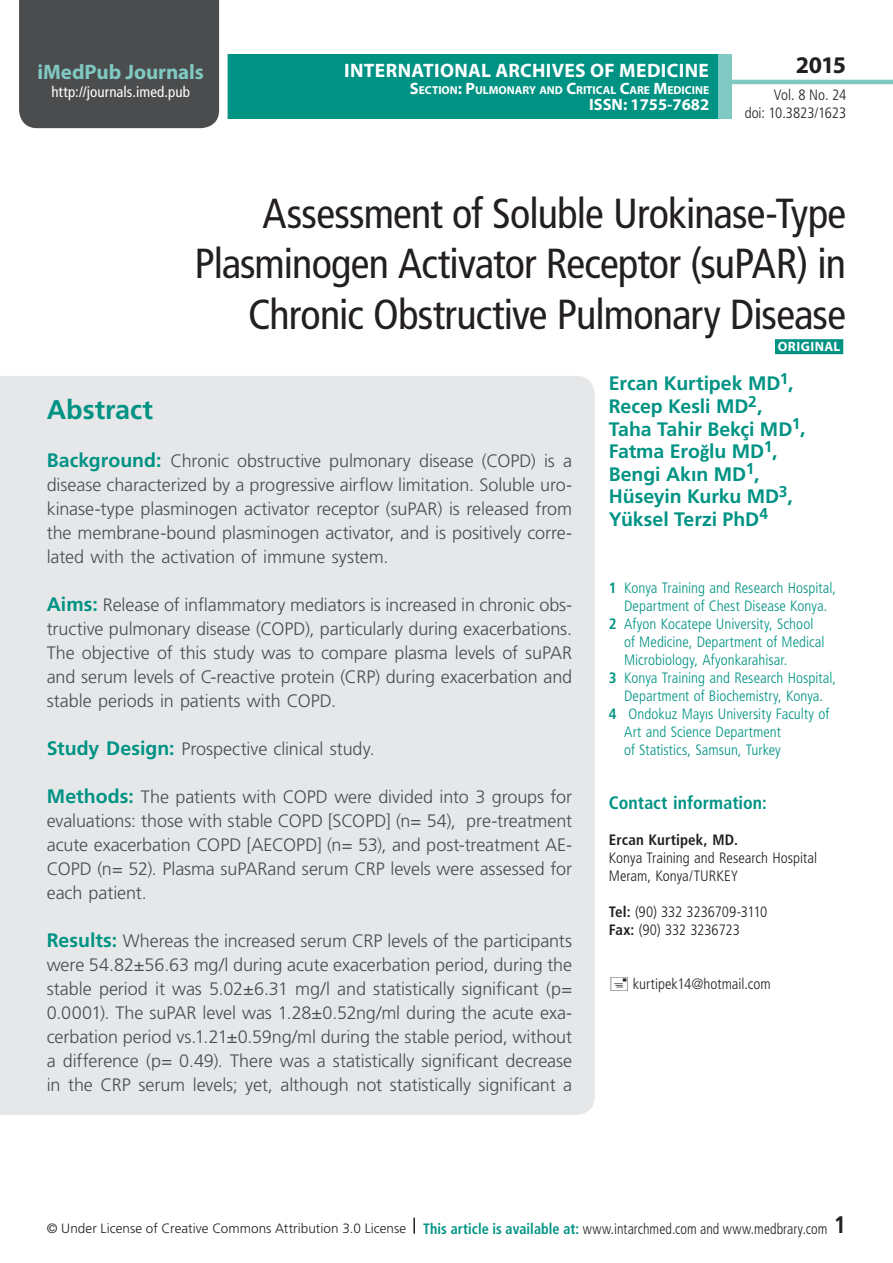
<style>
.page{position:relative;width:893px;height:1263px;background:#fff}
.page>*{position:absolute;margin:0;border:0;box-sizing:border-box;transform-origin:0 0}
.t1{font:condensed 42px/50.4px "Frutiger LT Std";letter-spacing:-.02em;color:#231f20;text-align:right}
.t2{font:700 27px "Frutiger LT Std";letter-spacing:-.005em;color:#009384}
.t3{font:700 24px "Myriad Pro";color:#231f20}
.t4{font:700 condensed 24px "Frutiger LT Std";color:#231f20}
.t5{font:700 21px "Myriad Pro";letter-spacing:-.005em;color:#80c9c2}
.t6{font:700 19.5px/22.5px "Frutiger LT Std";letter-spacing:-.005em;color:#009384}
.t7{font:700 19.5px "Myriad Pro";letter-spacing:.02em;color:#fff}
.t8{font:300 18px/24px "Frutiger LT Std";letter-spacing:-.005em;color:#4b4c4d;text-align:justify}
.t9{font:700 condensed 18px "Frutiger LT Std";color:#009384}
.t10{font:700 16.5px "Myriad Pro";color:#fff}
.t11{font:300 condensed 15px "Frutiger LT Std";color:#009384}
.t12{font:300 condensed 15px/18px "Frutiger LT Std";color:#231f20}
.t13{font:condensed 15px "Frutiger LT Std";letter-spacing:.005em;color:#fff}
.t14{font:700 condensed 15px "Frutiger LT Std";letter-spacing:.01em;color:#231f20}
.t15{font:300 13.5px "Frutiger LT Std";letter-spacing:.005em;color:#231f20}
.t16{font:700 13.5px "Myriad Pro";letter-spacing:.03em;color:#fff}
.t17{font:700 11.55px "Myriad Pro";color:#fff}
.s1{font-size:16.5px}
.s2{font-weight:700;font-size:19.5px;color:#009384}
.s3{font-family:"Calibri"}
.s4{font-weight:700}
.s5{font-weight:700;font-stretch:condensed;font-size:15px;color:#009384}
.s6{font-stretch:condensed;font-size:15px}
</style>
<div class="page">
<div style="left:23px;top:54px;width:762px;height:65px;background:#009384"></div>
<div style="left:732px;top:36px;width:161px;height:94px;background:#fff"></div>
<hr style="left:730px;top:80px;width:163px;height:4px;background:#80c9c2">
<div style="left:718px;top:54px;width:14px;height:65px;background:#80c9c2"></div>
<div style="left:19px;top:0;width:209px;height:129px;background:#4b4c4d"></div>
<svg style="left:413px;top:1218px;width:2px;height:16px"></svg>
<div style="left:0;top:376px;width:595px;height:739px;background:#e6e7e9"></div>
<div style="left:775px;top:339px;width:68px;height:15px;background:#009384"></div>
<p class="t5" style="left:37px;top:59px;width:168px">IMEDPUB JOURNALS</p>
<p class="t13" style="left:51px;top:83px;width:140px">http://journals.imed.pub</p>
<p class="t7" style="left:344px;top:58px;width:366px">INTERNATIONAL ARCHIVES OF MEDICINE</p>
<p class="t17" style="left:410px;top:82px;width:301px"><span class="s1">S</span>ECTION<span class="s1">: P</span>ULMONARY AND <span class="s1">C</span>RITICAL <span class="s1">C</span>ARE <span class="s1">M</span>EDICINE</p>
<p class="t10" style="left:589px;top:94px;width:122px">ISSN : 1755-7682</p>
<h3 class="t3" style="left:796px;top:49px;width:52px">2015</h3>
<p class="t12" style="left:745px;top:86px;width:103px;text-align:right">Vol. 8 No. 24<br>doi: 10.3823/1623</p>
<h1 class="t1" style="left:194px;top:188px;width:653px">Assessment of Soluble Urokinase-Type<br>Plasminogen Activator Receptor (suPAR) in<br>Chronic Obstructive Pulmonary Disease</h1>
<p class="t16" style="left:778px;top:338px;width:64px">ORIGINAL</p>
<h2 class="t2" style="left:47px;top:393px;width:108px">abstract</h2>
<p class="t8" style="left:47px;top:449px;width:527px"><span class="s2">Background:</span> Chronic obstructive pulmonary disease (COPD) is a disease characterized by a progressive airflow limitation. Soluble uro&shy;kinase-type plasminogen activator receptor (suPAR) is released from the membrane-bound plasminogen activator, and is positively corre&shy;lated with the activation of immune system.</p>
<p class="t8" style="left:47px;top:593px;width:527px"><span class="s2">Aims:</span> Release of inflammatory mediators is increased in chronic obs&shy;tructive pulmonary disease (COPD), particularly during exacerbations.<br>The objective of this study was to compare plasma levels of suPAR and serum levels of C-reactive protein (CRP) during exacerbation and stable periods in patients with COPD.</p>
<p class="t8" style="left:47px;top:737px;width:329px"><span class="s2">Study Design:</span> Prospective clinical study.</p>
<p class="t8" style="left:47px;top:785px;width:527px"><span class="s2">Methods:</span> The patients with COPD were divided into 3 groups for evaluations: those with stable COPD [SCOPD] (n= 54), pre-treatment acute exacerbation COPD [AECOPD] (n= 53), and post-treatment AE-COPD (n= 52). Plasma suPARand serum CRP levels were assessed for each patient.</p>
<p class="t8" style="left:47px;top:929px;width:527px"><span class="s2">Results:</span> Whereas the increased serum CRP levels of the participants were 54.82±56.63 mg/l during acute exacerbation period, during the stable period it was 5.02±6.31 mg/l and statistically significant (p= 0.0001). The suPAR level was 1.28±0.52ng/ml during the acute exa&shy;cerbation period vs.1.21±0.59ng/ml during the stable period, without a difference (p= 0.49). There was a statistically significant decrease in the CRP serum levels; yet, although not statistically significant a</p>
<p class="t6" style="left:609px;top:373px;width:198px">Ercan Kurtipek MD<sup>1</sup>,<br>Recep Kesli MD<sup>2</sup>,<br>Taha Tahir Bekçi MD<sup>1</sup>,<br>Fatma Ero<span class="s3">ğ</span>lu MD<sup>1</sup>,<br>Bengi Akın MD<sup>1</sup>,<br>Hüseyin Kurku MD<sup>3</sup>,<br>Yüksel Terzi PhD<sup>4</sup></p>
<p class="t11" style="left:609px;top:579px;width:229px"><span class="s4">1</span> Konya Training and Research Hospital,</p>
<p class="t11" style="left:624px;top:597px;width:205px">Department of Chest Disease Konya.</p>
<p class="t11" style="left:609px;top:615px;width:206px"><span class="s4">2</span> Afyon Kocatepe University, School</p>
<p class="t11" style="left:624px;top:633px;width:202px">of Medicine, Department of Medical</p>
<p class="t11" style="left:624px;top:651px;width:165px">Microbiology, Afyonkarahisar.</p>
<p class="t11" style="left:609px;top:669px;width:229px"><span class="s4">3</span> Konya Training and Research Hospital,</p>
<p class="t11" style="left:624px;top:687px;width:201px">Department of Biochemistry, Konya.</p>
<p class="t11" style="left:609px;top:705px;width:222px"><span class="s4">4</span> Ondokuz Mayıs University Faculty of</p>
<p class="t11" style="left:624px;top:723px;width:158px">Art and Science Department</p>
<p class="t11" style="left:624px;top:741px;width:158px">of Statistics, Samsun, Turkey</p>
<p class="t9" style="left:609px;top:792px;width:159px">Contact information:</p>
<p class="t14" style="left:609px;top:830px;width:131px">Ercan Kurtipek, MD.</p>
<p class="t12" style="left:609px;top:849px;width:210px">Konya Training and Research Hospital<br>Meram, Konya/TURKEY</p>
<p class="t12" style="left:609px;top:903px;width:160px"><span class="s4">Tel:</span> (90) 332 3236709-3110<br><span class="s4">Fax:</span> (90) 332 3236723</p>
<p class="t12" style="left:633px;top:975px;width:139px">kurtipek14@hotmail.com</p>
<p class="t15" style="left:47px;top:1220px;width:782px">© Under License of Creative Commons Attribution 3.0 License <span class="s5">This article is available at:</span> <span class="s6">www.intarchmed.com and www.medbrary.com</span></p>
<h3 class="t4" style="left:834px;top:1210px;width:14px">1</h3>
</div>
